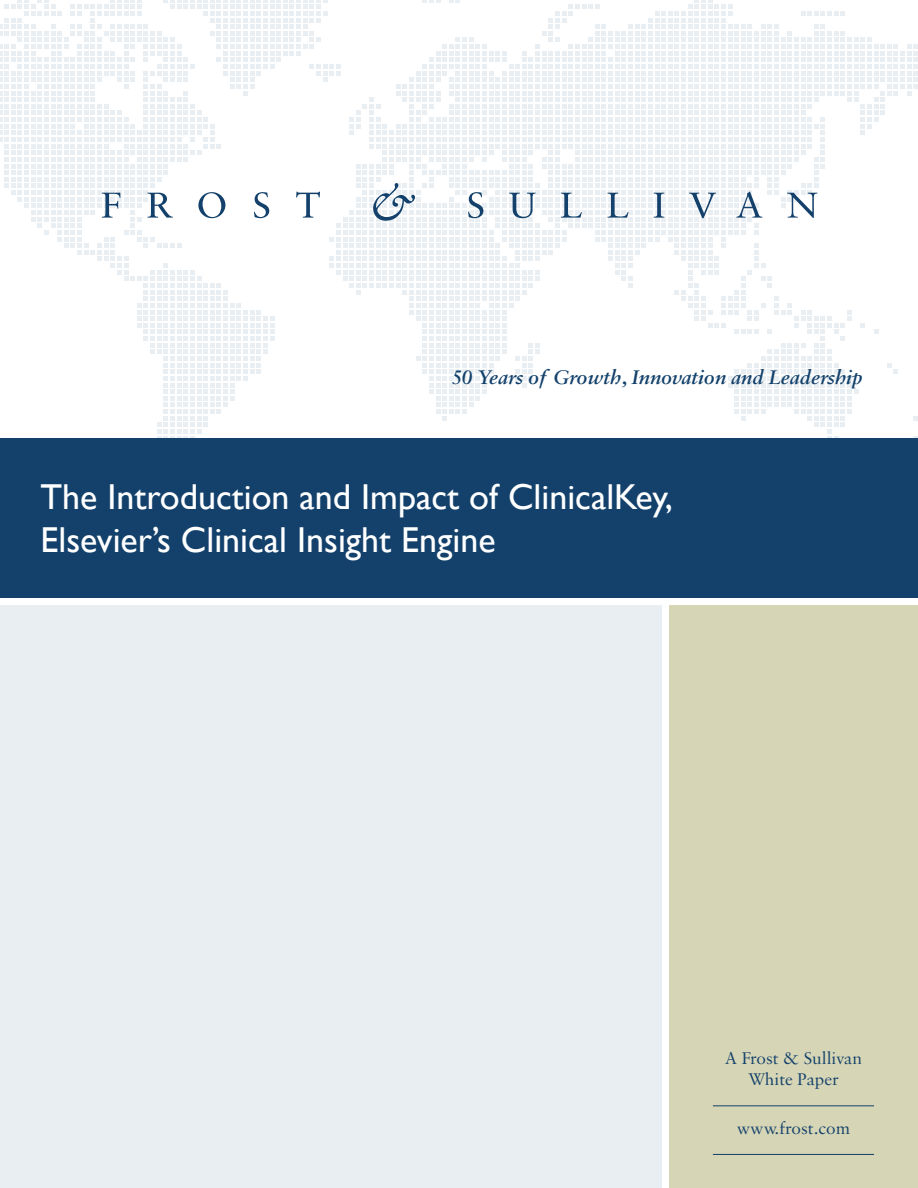
<style>
.page{position:relative;width:918px;height:1188px;background:#fff}
.page>*{position:absolute;margin:0;border:0;box-sizing:border-box;transform-origin:0 0}
.t1{font:36px/43.2px "Gill Sans";color:#fff}
.t2{font:italic 600 21px "Sabon MT Pro";color:#13416b}
.t3{font:18px/21.6px "Sabon MT Pro";color:#13416b;text-align:center}
</style>
<div class="page">
<div style="left:670px;top:605px;width:248px;height:583px;background:#d6d5b6"></div>
<div style="left:0;top:606px;width:661px;height:582px;background:#e8eef1"></div>
<svg style="left:0;top:0;width:918px;height:438px"></svg>
<hr style="left:713px;top:1106px;width:161px;height:1px;background:#13416b">
<hr style="left:713px;top:1154px;width:161px;height:1px;background:#13416b">
<div style="left:0;top:438px;width:918px;height:160px;background:#13416b"></div>
<p class="t2" style="left:452px;top:364px;width:412px">50 Years of Growth, Innovation and Leadership</p>
<p class="t1" style="left:40px;top:476px;width:634px">The Introduction and Impact of ClinicalKey,<br>Elsevier’s Clinical Insight Engine</p>
<p class="t3" style="left:725px;top:1047px;width:139px">A Frost &amp; Sullivan<br>White Paper</p>
<p class="t3" style="left:737px;top:1117px;width:115px">www.frost.com</p>
</div>
